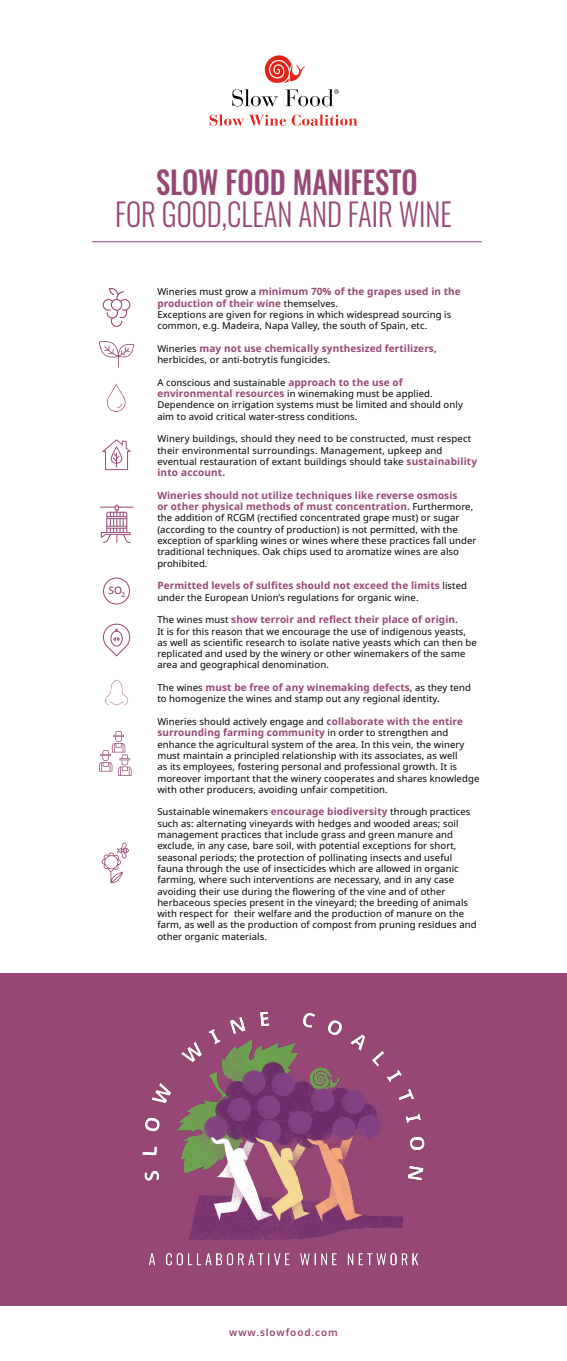
<style>
.page{position:relative;width:567px;height:1361px;background:#fff}
.page>*{position:absolute;margin:0;border:0;box-sizing:border-box;transform-origin:0 0}
.t1{font:300 31.36px "Oswald";color:#974776;scale:.92 1}
.t2{font:31.36px "Oswald";color:#974776;scale:.92 1}
.t3{font:500 10.32px "Noto Sans";color:#974776}
.t4{font:700 10px/11.3px "Noto Sans";letter-spacing:.01em;color:#974776}
.t5{font:600 10px "Noto Sans";letter-spacing:.09em;color:#974776}
.t6{font:9.52px/11.3px "Noto Sans";letter-spacing:.01em;color:#000}
.s1{font-weight:400;font-size:9.52px;color:#000}
.s2{font-weight:700;font-size:10px;color:#974776}
</style>
<div class="page">
<div style="left:0;top:973px;width:567px;height:333px;background:#974776"></div>
<img style="left:142px;top:1011px;width:283px;height:255px">
<svg style="left:102px;top:842px;width:27px;height:41px"></svg>
<hr style="left:92px;top:242px;width:390px;height:1px;background:#974776">
<svg style="left:99px;top:341px;width:35px;height:27px"></svg>
<svg style="left:102px;top:439px;width:29px;height:31px"></svg>
<svg style="left:100px;top:504px;width:34px;height:39px"></svg>
<svg style="left:107px;top:384px;width:19px;height:29px"></svg>
<svg style="left:103px;top:288px;width:27px;height:39px"></svg>
<svg style="left:103px;top:623px;width:28px;height:34px"></svg>
<svg style="left:99px;top:731px;width:33px;height:45px"></svg>
<div style="left:103px;top:577px;width:27px;height:27px;border:1px solid #974776;border-radius:50%"></div>
<svg style="left:104px;top:680px;width:25px;height:26px"></svg>
<svg style="left:265px;top:55px;width:40px;height:28px"></svg>
<svg style="left:232px;top:89px;width:46px;height:18px"></svg>
<svg style="left:285px;top:89px;width:54px;height:17px"></svg>
<svg style="left:210px;top:114px;width:76px;height:12px"></svg>
<svg style="left:292px;top:114px;width:65px;height:12px"></svg>
<h1 class="t2" style="left:156px;top:155px;width:286px">SLOW FOOD MANIFESTO</h1>
<h1 class="t1" style="left:115px;top:187px;width:368px">FOR GOOD,CLEAN AND FAIR WINE</h1>
<p class="t3" style="left:108px;top:583px;width:18px">SO<sub>2</sub></p>
<p class="t4" style="left:157px;top:286px;width:305px"><span class="s1">Wineries must grow a</span> minimum 70% of the grapes used in the production of their wine <span class="s1">themselves.</span></p>
<p class="t6" style="left:157px;top:309px;width:295px">Exceptions are given for regions in which widespread sourcing is common, e.g. Madeira, Napa Valley, the south of Spain, etc.</p>
<p class="t4" style="left:157px;top:343px;width:281px"><span class="s1">Wineries</span> may not use chemically synthesized fertilizers<span class="s1">,</span></p>
<p class="t6" style="left:157px;top:354px;width:174px">herbicides, or anti-botrytis fungicides.</p>
<p class="t6" style="left:157px;top:377px;width:307px">A conscious and sustainable <span class="s2">approach to the use of environmental resources</span> in winemaking must be applied.<br>Dependence on irrigation systems must be limited and should only aim to avoid critical water-stress conditions.</p>
<p class="t6" style="left:157px;top:433px;width:321px">Winery buildings, should they need to be constructed, must respect their environmental surroundings. Management, upkeep and eventual restauration of extant buildings should take <span class="s2">sustainability</span></p>
<p class="t4" style="left:157px;top:467px;width:69px">into account.</p>
<p class="t4" style="left:157px;top:490px;width:317px">Wineries should not utilize techniques like reverse osmosis<br>or other physical methods of must concentration. <span class="s1">Furthermore,</span></p>
<p class="t6" style="left:157px;top:512px;width:321px">the addition of RCGM (rectified concentrated grape must) or sugar (according to the country of production) is not permitted, with the exception of sparkling wines or wines where these practices fall under traditional techniques. Oak chips used to aromatize wines are also prohibited.</p>
<p class="t4" style="left:157px;top:580px;width:311px">Permitted levels of sulfites should not exceed the limits <span class="s1">listed</span></p>
<p class="t6" style="left:157px;top:592px;width:263px">under the European Union’s regulations for organic wine.</p>
<p class="t4" style="left:157px;top:614px;width:302px"><span class="s1">The wines must</span> show terroir and reflect their place of origin.</p>
<p class="t6" style="left:157px;top:625px;width:321px">It is for this reason that we encourage the use of indigenous yeasts, as well as scientific research to isolate native yeasts which can then be replicated and used by the winery or other winemakers of the same area and geographical denomination.</p>
<p class="t4" style="left:157px;top:682px;width:315px"><span class="s1">The wines</span> must be free of any winemaking defects<span class="s1">, as they tend</span></p>
<p class="t6" style="left:157px;top:693px;width:284px">to homogenize the wines and stamp out any regional identity.</p>
<p class="t6" style="left:157px;top:716px;width:307px">Wineries should actively engage and <span class="s2">collaborate with the entire</span></p>
<p class="t4" style="left:157px;top:727px;width:293px">surrounding farming community <span class="s1">in order to strengthen and</span></p>
<p class="t6" style="left:157px;top:739px;width:323px">enhance the agricultural system of the area. In this vein, the winery must maintain a principled relationship with its associates, as well<br>as its employees, fostering personal and professional growth. It is moreover important that the winery cooperates and shares knowledge with other producers, avoiding unfair competition.</p>
<p class="t6" style="left:157px;top:806px;width:321px">Sustainable winemakers <span class="s2">encourage biodiversity</span> through practices such as: alternating vineyards with hedges and wooded areas; soil management practices that include grass and green manure and exclude, in any case, bare soil, with potential exceptions for short, seasonal periods; the protection of pollinating insects and useful fauna through the use of insecticides which are allowed in organic farming, where such interventions are necessary, and in any case avoiding their use during the flowering of the vine and of other herbaceous species present in the vineyard; the breeding of animals with respect for their welfare and the production of manure on the farm, as well as the production of compost from pruning residues and other organic materials.</p>
<p class="t5" style="left:229px;top:1325px;width:110px">www.slowfood.com</p>
</div>
